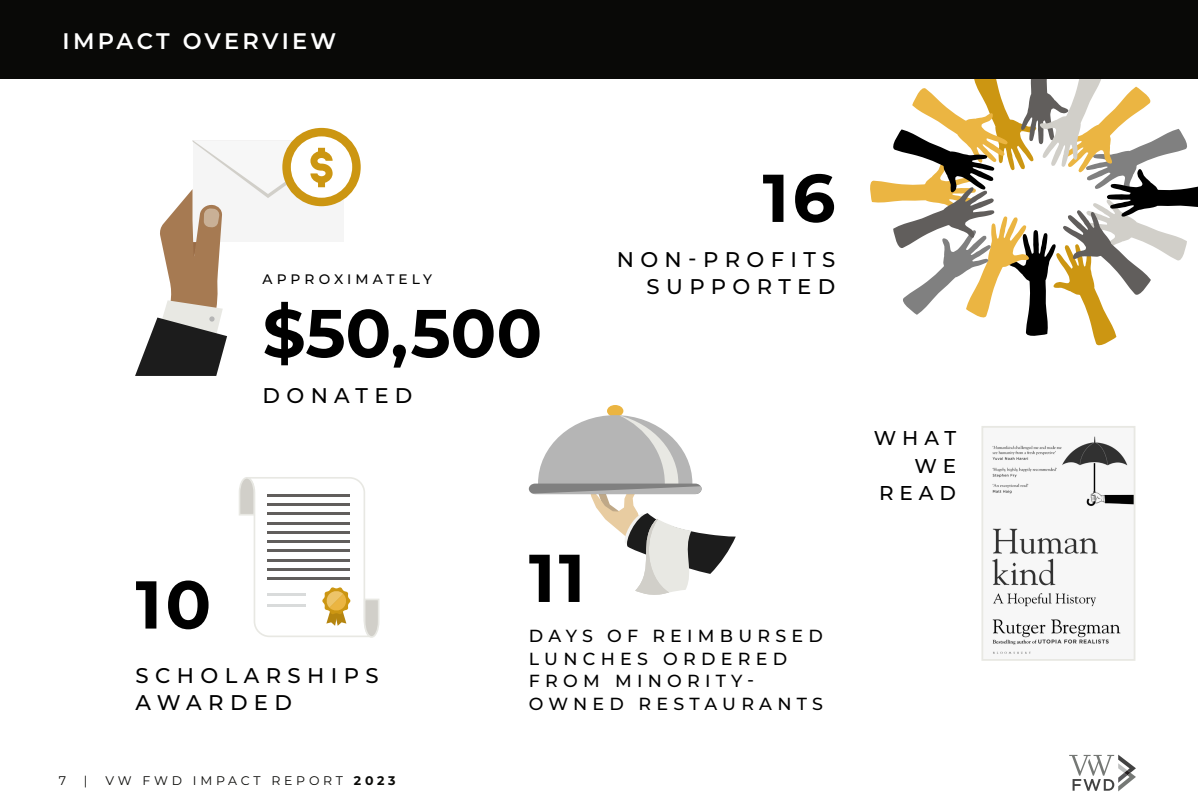
<style>
.page{position:relative;width:1198px;height:810px;background:#fff}
.page>*{position:absolute;margin:0;border:0;box-sizing:border-box;transform-origin:0 0}
.t1{font:700 67.5px "Montserrat";letter-spacing:.025em;color:#000}
.t2{font:600 22.5px "Montserrat";letter-spacing:.14em;color:#fff}
.t3{font:500 21.25px/27.5px "Montserrat";letter-spacing:.3em;color:#000}
.t4{font:500 20px/27.5px "Montserrat";letter-spacing:.3em;color:#000;text-align:right}
.t5{font:500 17.5px/22.5px "Montserrat";letter-spacing:.3em;color:#000}
.t6{font:500 13.75px "Montserrat";letter-spacing:.295em;color:#000}
.t7{font:12.5px "Montserrat";letter-spacing:.3em;color:#090907}
.s1{font-weight:700}
</style>
<div class="page">
<svg style="left:1069px;top:755px;width:66px;height:36px"></svg>
<div style="left:0;top:0;width:1198px;height:78px;background:#090907"></div>
<svg style="left:981px;top:426px;width:155px;height:235px"></svg>
<svg style="left:239px;top:477px;width:141px;height:161px"></svg>
<div style="left:282px;top:128px;width:79px;height:78px;background:#cc9612;border-radius:50%"></div>
<div style="left:291px;top:136px;width:61px;height:62px;background:#fff;border-radius:50%"></div>
<svg style="left:135px;top:140px;width:212px;height:236px"></svg>
<div style="left:607px;top:405px;width:16px;height:12px;background:#ebb542;border-radius:50%"></div>
<svg style="left:529px;top:415px;width:206px;height:180px"></svg>
<svg style="left:866px;top:78px;width:332px;height:268px"></svg>
<p class="t2" style="left:62px;top:25px;width:275px">IMPACT OVERVIEW</p>
<p class="t6" style="left:262px;top:270px;width:171px">APPROXIMATELY</p>
<h1 class="t1" style="left:262px;top:285px;width:281px">$50,500</h1>
<p class="t3" style="left:262px;top:381px;width:151px">DONATED</p>
<h1 class="t1" style="left:762px;top:149px;width:74px">16</h1>
<p class="t3" style="left:616px;top:245px;width:220px;text-align:right">NON-PROFITS<br>SUPPORTED</p>
<h1 class="t1" style="left:136px;top:556px;width:77px">10</h1>
<p class="t3" style="left:136px;top:660px;width:245px">SCHOLARSHIPS<br>AWARDED</p>
<p class="t7" style="left:59px;top:772px;width:9px">7</p>
<p class="t7" style="left:84px;top:772px;width:5px">|</p>
<p class="t7" style="left:105px;top:772px;width:292px">VW FWD IMPACT REPORT <span class="s1">2023</span></p>
<h1 class="t1" style="left:529px;top:529px;width:58px">11</h1>
<p class="t5" style="left:529px;top:624px;width:296px">DAYS OF REIMBURSED<br>LUNCHES ORDERED<br>FROM MINORITY-<br>OWNED RESTAURANTS</p>
<p class="t4" style="left:874px;top:424px;width:84px">WHAT<br>W E<br>READ</p>
</div>
